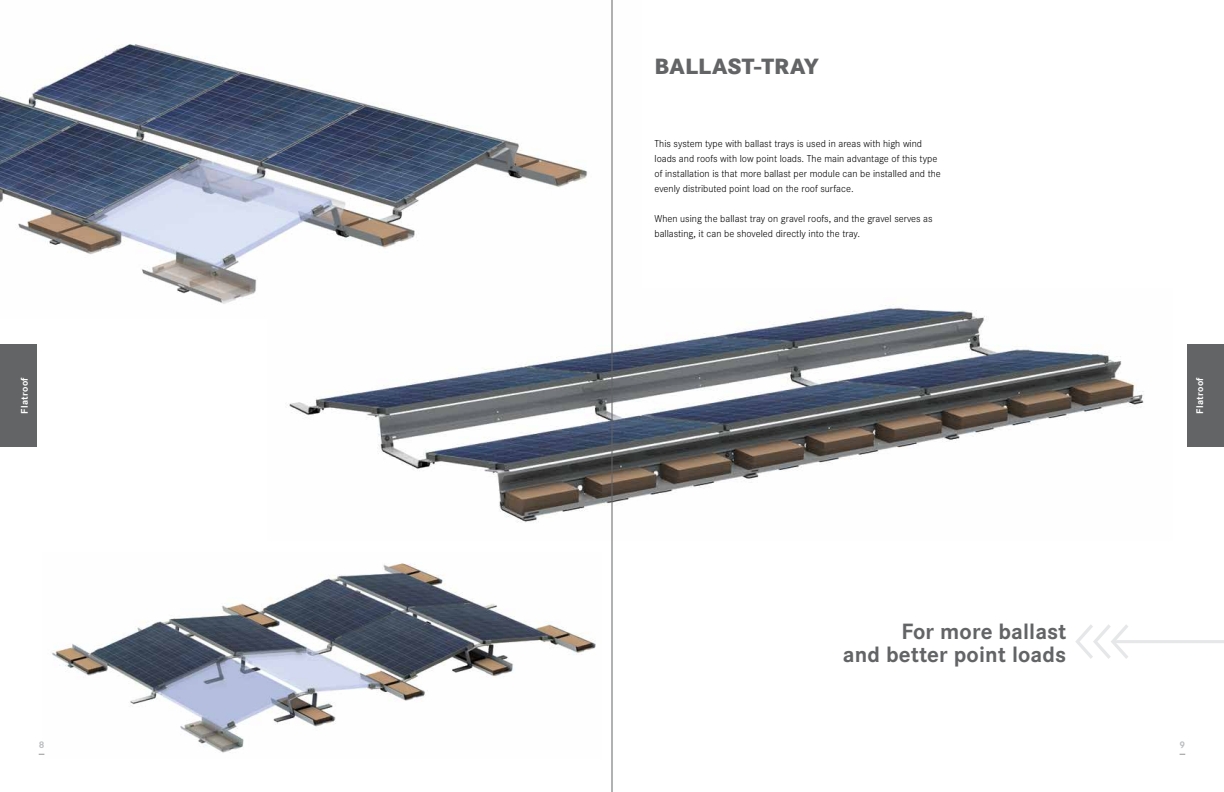
<style>
.page{position:relative;width:1224px;height:792px;background:#fff}
.page>*{position:absolute;margin:0;border:0;box-sizing:border-box;transform-origin:0 0}
.t1{font:700 23px/23px "Corporate S";letter-spacing:.005em;color:#636466;text-align:right}
.t2{font:800 23px "Corporate S";letter-spacing:.01em;color:#636466}
.t3{font:300 10.5px/15px "Corporate S";color:#000}
.t4{font:700 10px "Corporate S";letter-spacing:.03em;color:#fff}
.t5{font:700 10px "Corporate S";color:#bcbec0}
</style>
<div class="page">
<img style="left:0;top:0;width:612px;height:304px">
<img style="left:268px;top:289px;width:876px;height:252px">
<img style="left:42px;top:563px;width:554px;height:192px">
<svg style="left:1075px;top:624px;width:149px;height:35px"></svg>
<div style="left:0;top:344px;width:36px;height:102px;background:#636466"></div>
<div style="left:1187px;top:344px;width:37px;height:102px;background:#636466"></div>
<hr style="left:612px;top:0;width:1px;height:792px;background:#636466">
<h1 class="t2" style="left:655px;top:53px;width:165px">BALLAST-T RAY</h1>
<p class="t3" style="left:655px;top:136px;width:288px">This system type with ballast trays is used in areas with high wind loads and roofs with low point loads. The main advantage of this type of installation is that more ballast per module can be installed and the evenly distributed point load on the roof surface.</p>
<p class="t3" style="left:655px;top:211px;width:280px">When using the ballast tray on gravel roofs, and the gravel serves as ballasting, it can be shoveled directly into the tray.</p>
<p class="t4" style="left:19px;top:414px;width:38px;rotate:-90deg">Flatroof</p>
<p class="t4" style="left:1194px;top:414px;width:38px;rotate:-90deg">Flatroof</p>
<h1 class="t1" style="left:843px;top:620px;width:225px">For more ballast<br>and better point loads</h1>
<p class="t5" style="left:39px;top:739px;width:7px">8</p>
<p class="t5" style="left:1180px;top:739px;width:7px">9</p>
</div>
